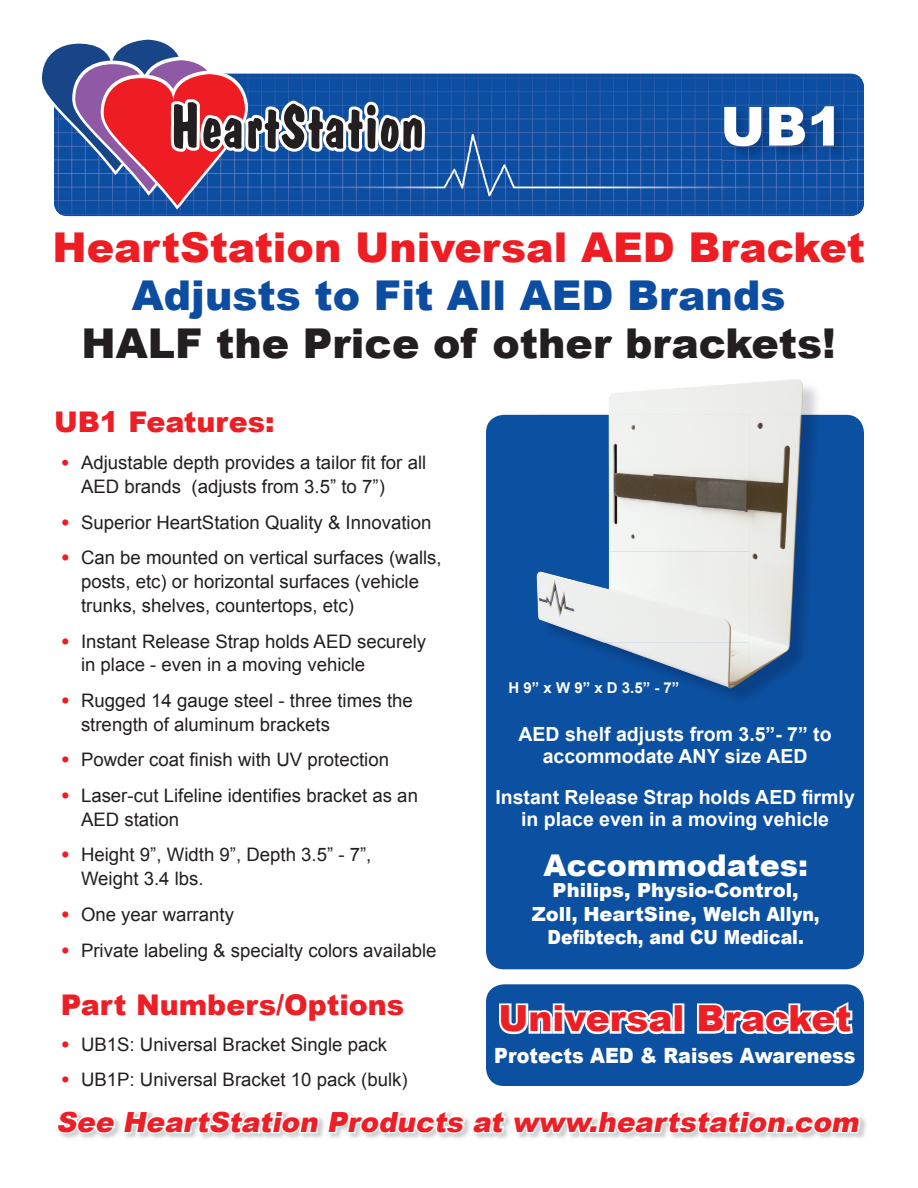
<style>
.page{position:relative;width:918px;height:1188px;background:#fff}
.page>*{position:absolute;margin:0;border:0;box-sizing:border-box;transform-origin:0 0}
.t1{font:900 54px "Arial";color:#fff}
.t2{font:900 41.1px "Arial";color:#ee1d23}
.t3{font:900 41.1px "Arial";color:#231f20}
.t4{font:900 41.1px "Arial";color:#0d4da1}
.t5{font:900 36px "Arial";color:#ed1f26}
.t6{font:900 30px "Arial";color:#fff}
.t7{font:900 28.5px "Arial";color:#ed1f26}
.t8{font:italic 900 27.75px "Arial";color:#ed1f26}
.t9{font:900 21px "Arial";color:#fff;scale:.91 1}
.t10{font:700 19.5px/21.8px "Arial";color:#fff;text-align:center}
.t11{font:900 19.5px/23.4px "Arial";color:#fff;text-align:center}
.t12{font:18.6px/23.7px "Arial";color:#231f20}
.t13{font:700 15px "Arial";color:#fff}
.s1{font-weight:900;font-size:18px;color:#ee1d23}
.s2{font-weight:900;color:#ee1d23}
</style>
<div class="page">
<div style="left:486px;top:415px;width:378px;height:554px;background:#0c51a1;border-radius:18px"></div>
<img style="left:56px;top:74px;width:808px;height:142px">
<svg style="left:41px;top:39px;width:384px;height:171px"></svg>
<div style="left:486px;top:984px;width:378px;height:102px;background:#0c51a1;border-radius:18px"></div>
<svg style="left:499px;top:1003px;width:174px;height:32px"></svg>
<div style="left:673px;top:1003px;width:11px;height:31px;border:4px solid #fff"></div>
<svg style="left:697px;top:1002px;width:156px;height:33px"></svg>
<img style="left:584px;top:415px;width:231px;height:284px">
<img style="left:537px;top:572px;width:2px;height:47px">
<img style="left:609px;top:381px;width:194px;height:34px">
<img style="left:609px;top:415px;width:140px;height:136px">
<img style="left:749px;top:415px;width:53px;height:262px">
<img style="left:539px;top:551px;width:210px;height:92px">
<img style="left:603px;top:643px;width:146px;height:45px">
<img style="left:722px;top:105px;width:126px;height:56px">
<img style="left:64px;top:1118px;width:802px;height:20px">
<svg style="left:59px;top:1112px;width:804px;height:25px"></svg>
<h1 class="t1" style="left:720px;top:96px;width:125px">UB1</h1>
<h2 class="t2" style="left:52px;top:225px;width:814px">HeartStation Universal AED Bracket</h2>
<h2 class="t4" style="left:132px;top:273px;width:655px">Adjusts to Fit All AED Brands</h2>
<h2 class="t3" style="left:81px;top:321px;width:756px">HALF the Price of other brackets!</h2>
<h3 class="t7" style="left:54px;top:406px;width:222px">UB1 Features:</h3>
<p class="t12" style="left:81px;top:451px;width:347px;text-indent:-20px"><span class="s1">•</span> Adjustable depth provides a tailor fit for all<br>AED brands (adjusts from 3.5” to 7”)</p>
<p class="t12" style="left:61px;top:510px;width:372px"><span class="s2">•</span> Superior HeartStation Quality &amp; Innovation</p>
<p class="t12" style="left:81px;top:546px;width:362px;text-indent:-20px"><span class="s2">•</span> Can be mounted on vertical surfaces (walls, posts, etc) or horizontal surfaces (vehicle trunks, shelves, countertops, etc)</p>
<p class="t12" style="left:81px;top:629px;width:347px;text-indent:-20px"><span class="s2">•</span> Instant Release Strap holds AED securely in place - even in a moving vehicle</p>
<p class="t12" style="left:81px;top:689px;width:333px;text-indent:-20px"><span class="s2">•</span> Rugged 14 gauge steel - three times the strength of aluminum brackets</p>
<p class="t12" style="left:61px;top:748px;width:330px"><span class="s2">•</span> Powder coat finish with UV protection</p>
<p class="t12" style="left:81px;top:784px;width:339px;text-indent:-20px"><span class="s2">•</span> Laser-cut Lifeline identifies bracket as an<br>AED station</p>
<p class="t12" style="left:81px;top:843px;width:292px;text-indent:-20px"><span class="s2">•</span> Height 9”, Width 9”, Depth 3.5” - 7”,<br>Weight 3.4 lbs.</p>
<p class="t12" style="left:61px;top:903px;width:175px"><span class="s2">•</span> One year warranty</p>
<p class="t12" style="left:61px;top:938px;width:377px"><span class="s2">•</span> Private labeling &amp; specialty colors available</p>
<h3 class="t7" style="left:61px;top:989px;width:345px">Part Numbers/Options</h3>
<p class="t12" style="left:61px;top:1032px;width:328px"><span class="s2">•</span> UB1S: Universal Bracket Single pack</p>
<p class="t12" style="left:61px;top:1068px;width:348px"><span class="s2">•</span> UB1P: Universal Bracket 10 pack (bulk)</p>
<p class="t13" style="left:509px;top:679px;width:172px">H 9” x W 9” x D 3.5” - 7”</p>
<p class="t10" style="left:519px;top:723px;width:315px">AED shelf adjusts from 3.5”- 7” to accommodate ANY size AED</p>
<p class="t10" style="left:495px;top:786px;width:361px">Instant Release Strap holds AED firmly in place even in a moving vehicle</p>
<h3 class="t6" style="left:543px;top:849px;width:266px">Accommodates:</h3>
<p class="t11" style="left:532px;top:879px;width:289px">Philips, Physio-Control,<br>Zoll, HeartSine, Welch Allyn,<br>Defibtech, and CU Medical.</p>
<h3 class="t5" style="left:499px;top:999px;width:354px">Universal Bracket</h3>
<p class="t9" style="left:494px;top:1044px;width:399px">Protects AED &amp; Raises Awareness</p>
<h3 class="t8" style="left:56px;top:1106px;width:810px">See HeartStation Products at www.heartstation.com</h3>
</div>
